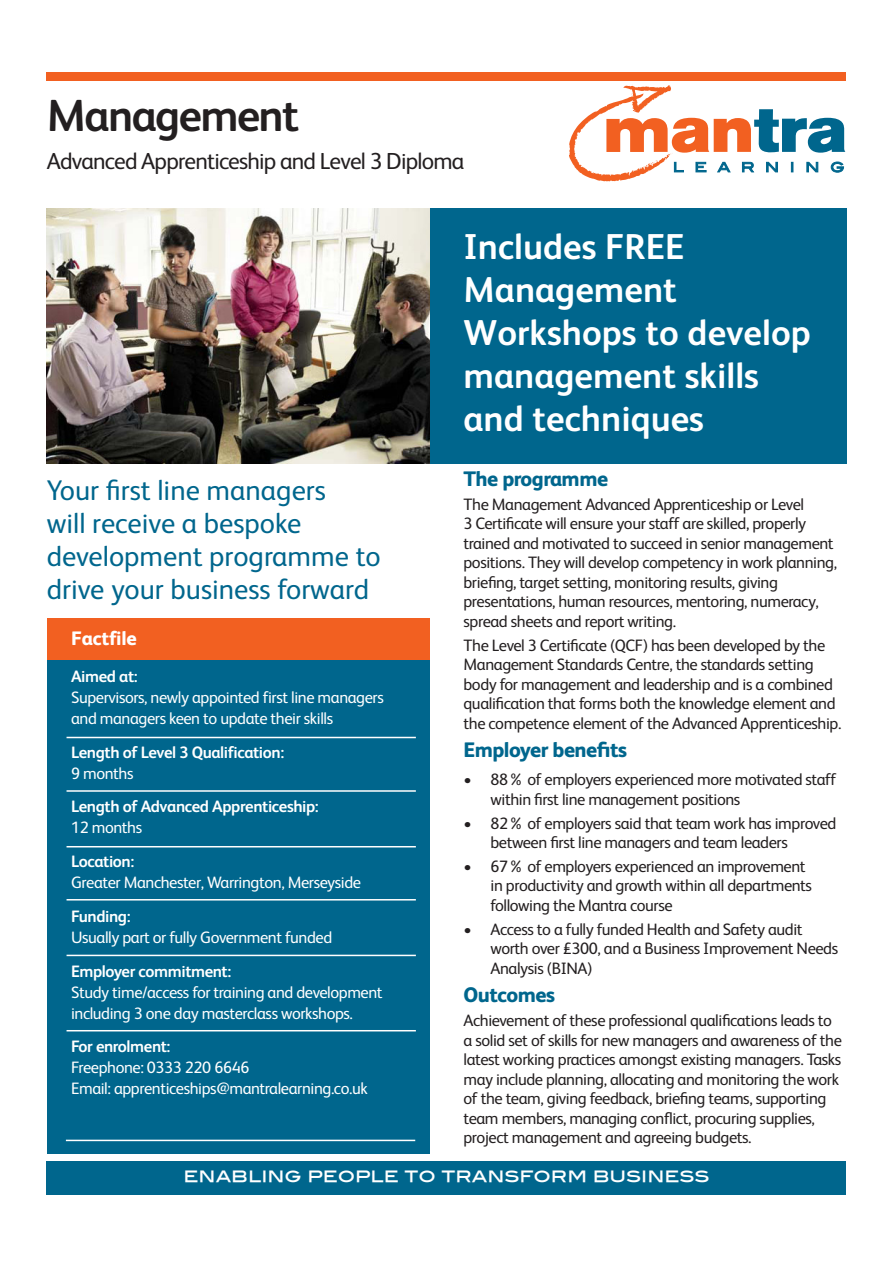
<style>
.page{position:relative;width:893px;height:1263px;background:#fff}
.page>*{position:absolute;margin:0;border:0;box-sizing:border-box;transform-origin:0 0}
.t1{font:700 45px "FS Albert";letter-spacing:-.035em;color:#231f20}
.t2{font:700 36px/43.2px "FS Albert";color:#fff}
.t3{font:28.5px/33px "FS Albert";color:#00668d}
.t4{font:23.25px "FS Albert";letter-spacing:-.035em;color:#231f20}
.t5{font:800 21px "FS Albert";letter-spacing:-.025em;color:#00668d}
.t6{font:800 19.5px "FS Albert";letter-spacing:-.01em;color:#fff}
.t7{font:18.45px "Blair Md ITCTT Medium";color:#fff}
.t8{font:16.5px/19.5px "FS Albert";letter-spacing:-.025em;color:#231f20}
.t9{font:16.5px/21px "FS Albert";letter-spacing:-.025em;color:#fff}
.New_Style_Sheet{font:700 16.5px "FS Albert";letter-spacing:-.025em;color:#fff}
</style>
<div class="page">
<div style="left:47px;top:660px;width:382px;height:493px;background:#00668d"></div>
<div style="left:47px;top:618px;width:382px;height:42px;background:#f26021"></div>
<div style="left:47px;top:1161px;width:799px;height:33px;background:#00668d"></div>
<div style="left:92px;top:209px;width:754px;height:255px;background:#00668d"></div>
<img style="left:47px;top:209px;width:382px;height:255px">
<hr style="left:67px;top:737px;width:349px;height:1px;background:#fff">
<hr style="left:67px;top:790px;width:349px;height:2px;background:#fff">
<hr style="left:67px;top:846px;width:349px;height:1px;background:#fff">
<hr style="left:67px;top:899px;width:349px;height:1px;background:#fff">
<hr style="left:67px;top:955px;width:349px;height:1px;background:#fff">
<hr style="left:67px;top:1030px;width:349px;height:1px;background:#fff">
<hr style="left:66px;top:1140px;width:349px;height:1px;background:#fff">
<svg style="left:569px;top:85px;width:276px;height:96px"></svg>
<div style="left:47px;top:72px;width:799px;height:9px;background:#f26021"></div>
<p class="t1" style="left:47px;top:85px;width:254px">Management</p>
<p class="t4" style="left:47px;top:146px;width:419px">Advanced Apprenticeship and Level 3 Diploma</p>
<p class="t2" style="left:463px;top:223px;width:349px">Includes FREE<br>Management<br>Workshops to develop management skills and techniques</p>
<p class="t3" style="left:47px;top:473px;width:336px">Your first line managers<br>will receive a bespoke development programme to drive your business forward</p>
<p class="t5" style="left:463px;top:464px;width:146px">The programme</p>
<p class="t8" style="left:463px;top:494px;width:375px">The Management Advanced Apprenticeship or Level<br>3 Certificate will ensure your staff are skilled, properly trained and motivated to succeed in senior management positions. They will develop competency in work planning, briefing, target setting, monitoring results, giving presentations, human resources, mentoring, numeracy, spread sheets and report writing.</p>
<p class="t8" style="left:463px;top:634px;width:379px">The Level 3 Certificate (QCF) has been developed by the Management Standards Centre, the standards setting body for management and leadership and is a combined qualification that forms both the knowledge element and the competence element of the Advanced Apprenticeship.</p>
<p class="t5" style="left:463px;top:735px;width:165px">Employer benefits</p>
<p class="t8" style="left:490px;top:769px;width:347px;text-indent:-27px">• 88% of employers experienced more motivated staff within first line management positions</p>
<p class="t8" style="left:490px;top:812px;width:347px;text-indent:-27px">• 82% of employers said that team work has improved between first line managers and team leaders</p>
<p class="t8" style="left:490px;top:856px;width:323px;text-indent:-27px">• 67% of employers experienced an improvement in productivity and growth within all departments following the Mantra course</p>
<p class="t8" style="left:490px;top:918px;width:349px;text-indent:-27px">• Access to a fully funded Health and Safety audit worth over £300, and a Business Improvement Needs<br>Analysis (BINA)</p>
<p class="t5" style="left:463px;top:980px;width:93px">Outcomes</p>
<p class="t8" style="left:463px;top:1010px;width:380px">Achievement of these professional qualifications leads to a solid set of skills for new managers and awareness of the latest working practices amongst existing managers. Tasks may include planning, allocating and monitoring the work of the team, giving feedback, briefing teams, supporting team members, managing conflict, procuring supplies, project management and agreeing budgets.</p>
<p class="t6" style="left:71px;top:624px;width:67px">Factfile</p>
<p class="New_Style_Sheet" style="left:71px;top:665px;width:68px">Aimed at:</p>
<p class="t9" style="left:71px;top:686px;width:314px">Supervisors, newly appointed first line managers and managers keen to update their skills</p>
<p class="New_Style_Sheet" style="left:71px;top:741px;width:215px">Length of Level 3 Qualification:</p>
<p class="t9" style="left:71px;top:762px;width:64px">9 months</p>
<p class="New_Style_Sheet" style="left:71px;top:795px;width:249px">Length of Advanced Apprenticeship:</p>
<p class="t9" style="left:71px;top:816px;width:73px">12 months</p>
<p class="New_Style_Sheet" style="left:71px;top:850px;width:65px">Location:</p>
<p class="t9" style="left:71px;top:871px;width:291px">Greater Manchester, Warrington, Merseyside</p>
<p class="New_Style_Sheet" style="left:71px;top:905px;width:61px">Funding:</p>
<p class="t9" style="left:71px;top:926px;width:263px">Usually part or fully Government funded</p>
<p class="New_Style_Sheet" style="left:71px;top:960px;width:162px">Employer commitment:</p>
<p class="t9" style="left:71px;top:981px;width:313px">Study time/access for training and development including 3 one day masterclass workshops.</p>
<p class="New_Style_Sheet" style="left:71px;top:1035px;width:101px">For enrolment:</p>
<p class="t9" style="left:71px;top:1056px;width:180px">Freephone: 0333 220 6646</p>
<p class="t9" style="left:71px;top:1077px;width:298px">Email: apprenticeships@mantralearning.co.uk</p>
<p class="t7" style="left:184px;top:1161px;width:527px">ENABLING PEOPLE TO TRANSFORM BUSINESS</p>
</div>
